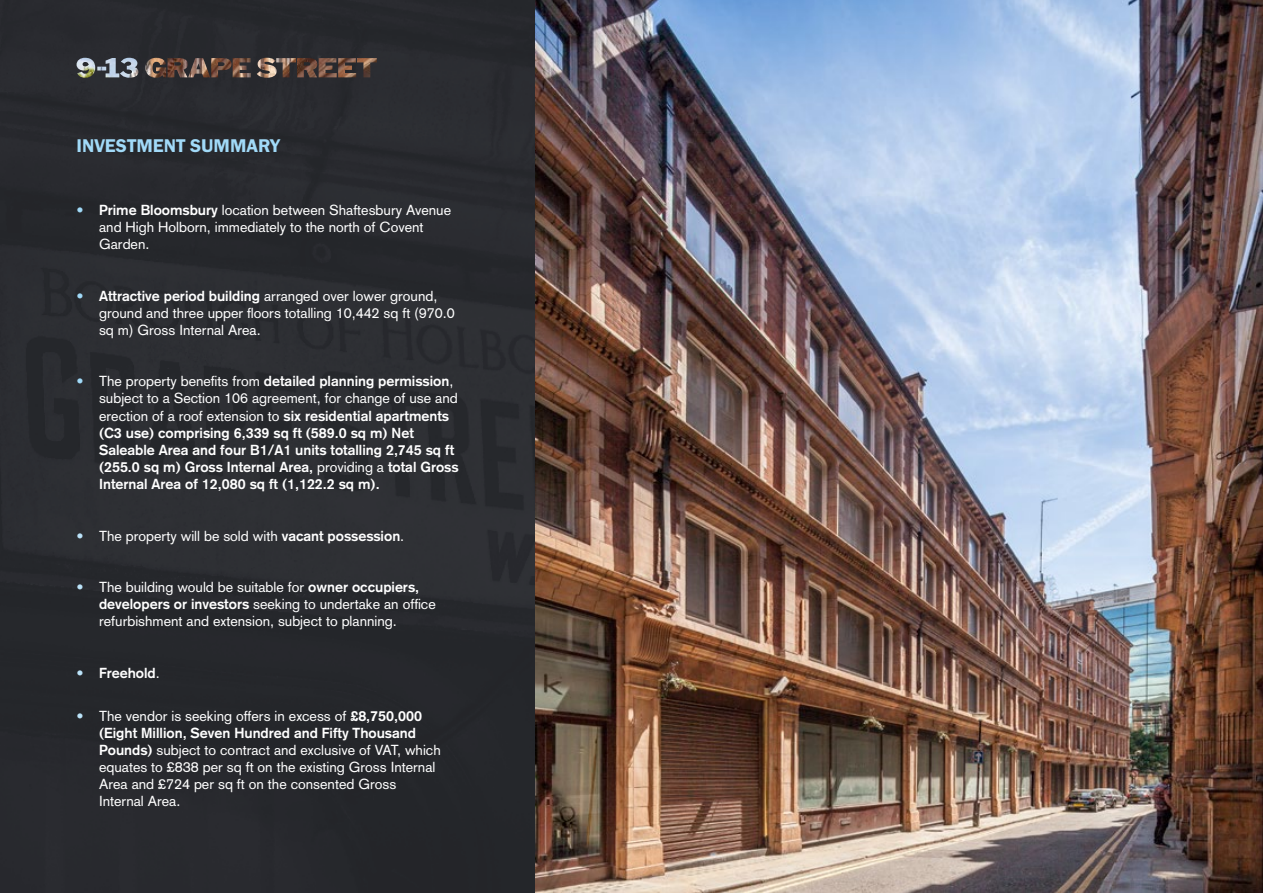
<style>
.page{position:relative;width:1263px;height:893px;background:#fff}
.page>*{position:absolute;margin:0;border:0;box-sizing:border-box;transform-origin:0 0}
.t1{font:600 19.05px "Franklin Got T";color:#a1daf8}
.t2{font:14.25px/17.1px "Akzidenz Grotesk";color:#fff}
.t3{font:700 14.25px/17.1px "Akzidenz Grotesk";color:#fff}
.s1{color:#a1daf8}
.s2{font-weight:700}
.s3{font-weight:400;color:#a1daf8}
.s4{font-weight:400}
.s5{color:#bce4fa}
.s6{font-weight:400;color:#bce4fa}
</style>
<div class="page">
<div style="left:0;top:0;width:536px;height:893px;background:#28292e"></div>
<img style="left:77px;top:58px;width:300px;height:20px">
<img style="left:536px;top:0;width:727px;height:893px">
<h1 class="t1" style="left:77px;top:135px;width:205px">INVESTMENT SUMMARY</h1>
<p class="t2" style="left:99px;top:201px;width:354px;text-indent:-23px"><span class="s1">•</span> <span class="s2">Prime Bloomsbury</span> location between Shaftesbury Avenue and High Holborn, immediately to the north of Covent<br>Garden.</p>
<p class="t2" style="left:99px;top:287px;width:357px;text-indent:-23px"><span class="s1">•</span> <span class="s2">Attractive period building</span> arranged over lower ground, ground and three upper floors totalling 10,442 sq ft (970.0 sq m) Gross Internal Area.</p>
<p class="t3" style="left:99px;top:373px;width:361px;text-indent:-23px"><span class="s3">•</span> <span class="s4">The property benefits from</span> detailed planning permission<span class="s4">, subject to a Section 106 agreement, for change of use and erection of a roof extension to</span> six residential apartments (C3 use) comprising 6,339 sq ft (589.0 sq m) Net Saleable Area and four B1/A1 units totalling 2,745 sq ft (255.0 sq m) Gross Internal Area, <span class="s4">providing a</span> total Gross Internal Area of 12,080 sq ft (1,122.2 sq m).</p>
<p class="t2" style="left:77px;top:527px;width:329px"><span class="s5">•</span> The property will be sold with <span class="s2">vacant possession</span>.</p>
<p class="t2" style="left:99px;top:578px;width:338px;text-indent:-23px"><span class="s5">•</span> The building would be suitable for <span class="s2">owner occupiers, developers or investors</span> seeking to undertake an office refurbishment and extension, subject to planning.</p>
<p class="t3" style="left:77px;top:664px;width:85px"><span class="s6">•</span> Freehold<span class="s4">.</span></p>
<p class="t2" style="left:99px;top:707px;width:343px;text-indent:-23px"><span class="s5">•</span> The vendor is seeking offers in excess of <span class="s2">£8,750,000 (Eight Million, Seven Hundred and Fifty Thousand Pounds)</span> subject to contract and exclusive of VAT, which equates to £838 per sq ft on the existing Gross Internal Area and £724 per sq ft on the consented Gross Internal Area.</p>
</div>
